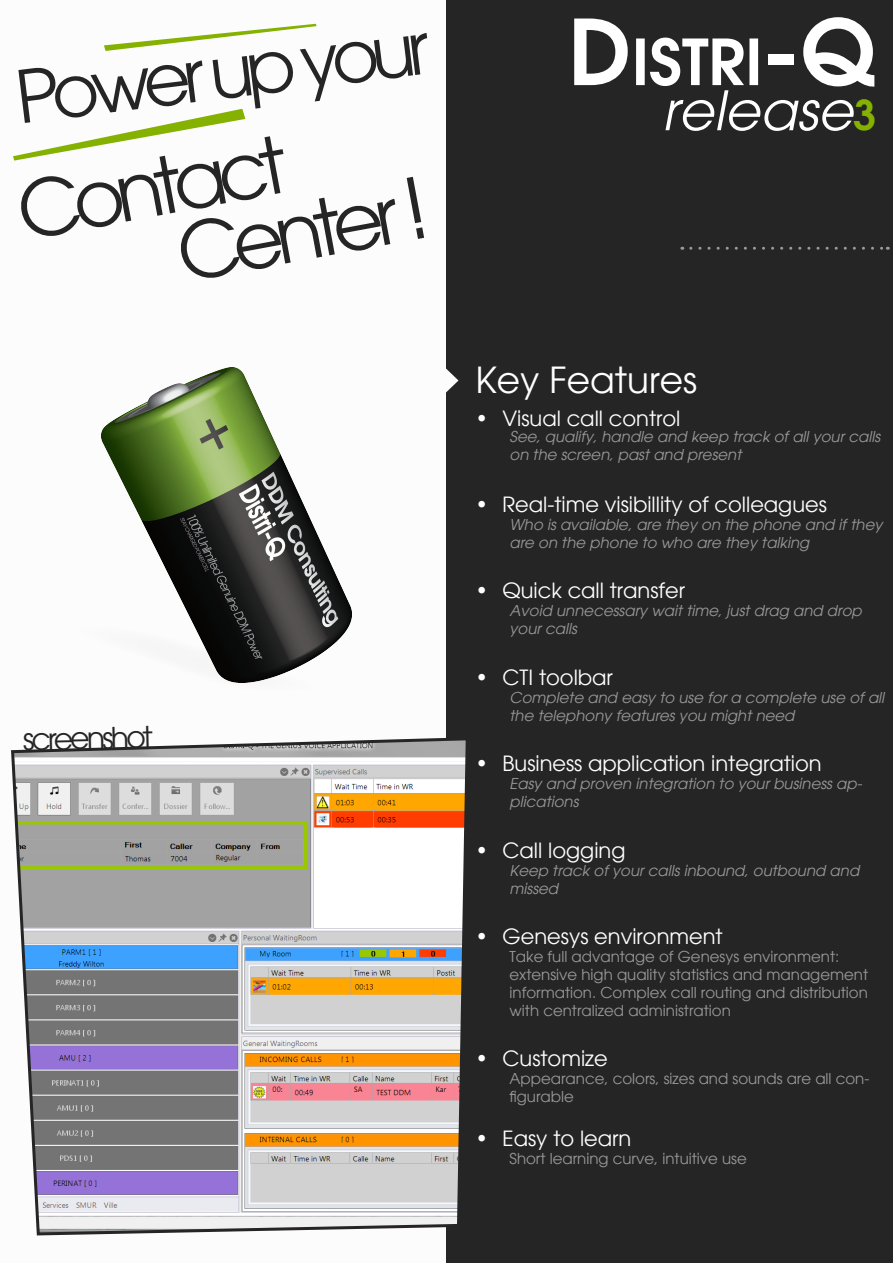
<style>
.page{position:relative;width:893px;height:1263px;background:#fff}
.page>*{position:absolute;margin:0;border:0;box-sizing:border-box;transform-origin:0 0}
.t1{font:78px "Avant Garde";color:#252525}
.t2{font:72px "Avant Garde";color:#252525}
.t3{font:600 63px "Avant Garde";color:#fff}
.t4{font:italic 54px "Avant Garde";color:#fff}
.t5{font:36px "Avant Garde";color:#fff}
.t6{font:30px "Avant Garde";color:#252525}
.t7{font:21px "Avant Garde";color:#fff}
.t8{font:italic 15px/18px "Avant Garde";color:#999}
.t9{font:15px/18px "Avant Garde";color:#999}
.s1{font-size:90px}
.s2{font-weight:600;font-style:normal;font-size:41.1px;color:#85b100}
</style>
<div class="page">
<div style="left:446px;top:0;width:447px;height:1263px;background:#252525"></div>
<svg style="left:446px;top:368px;width:12px;height:25px"></svg>
<svg style="left:13px;top:109px;width:232px;height:52px"></svg>
<svg style="left:104px;top:24px;width:213px;height:27px"></svg>
<img style="left:102px;top:367px;width:250px;height:283px">
<svg style="left:102px;top:625px;width:225px;height:58px"></svg>
<svg style="left:691px;top:247px;width:197px;height:3px"></svg>
<svg style="left:11px;top:737px;width:455px;height:499px"></svg>
<p class="t2" style="left:11px;top:55px;width:417px;rotate:-7deg">Power up your</p>
<p class="t1" style="left:10px;top:166px;width:273px;rotate:-10deg">Contact</p>
<p class="t1" style="left:170px;top:208px;width:225px;rotate:-10deg">Center</p>
<p class="t6" style="left:23px;top:721px;width:132px;rotate:-1deg">screenshot</p>
<p class="t3" style="left:568px;top:20px;width:309px"><span class="s1">D</span>istri<span class="s1">-Q</span></p>
<p class="t4" style="left:662px;top:78px;width:215px">release<span class="s2">3</span></p>
<p class="t5" style="left:475px;top:359px;width:223px">Key Features</p>
<p class="t7" style="left:475px;top:405px;width:206px">• Visual call control</p>
<p class="t8" style="left:509px;top:428px;width:372px">See, qualify, handle and keep track of all your calls on the screen, past and present</p>
<p class="t7" style="left:475px;top:492px;width:353px">• Real-time visibillity of colleagues</p>
<p class="t8" style="left:509px;top:516px;width:374px">Who is available, are they on the phone and if they are on the phone to who are they talking</p>
<p class="t7" style="left:475px;top:578px;width:211px">• Quick call transfer</p>
<p class="t8" style="left:509px;top:602px;width:354px">Avoid unnecessary wait time, just drag and drop your calls</p>
<p class="t7" style="left:475px;top:664px;width:139px">• CTI toolbar</p>
<p class="t8" style="left:509px;top:688px;width:376px">Complete and easy to use for a complete use of all the telephony features you might need</p>
<p class="t7" style="left:475px;top:751px;width:348px">• Business application integration</p>
<p class="t8" style="left:509px;top:775px;width:354px">Easy and proven integration to your business ap&shy;plications</p>
<p class="t7" style="left:475px;top:837px;width:151px">• Call logging</p>
<p class="t8" style="left:509px;top:861px;width:351px">Keep track of your calls inbound, outbound and missed</p>
<p class="t7" style="left:475px;top:924px;width:249px">• Genesys environment</p>
<p class="t9" style="left:509px;top:948px;width:360px">Take full advantage of Genesys environment: extensive high quality statistics and management information. Complex call routing and distribution with centralized administration</p>
<p class="t7" style="left:475px;top:1046px;width:134px">• Customize</p>
<p class="t9" style="left:509px;top:1070px;width:361px">Appearance, colors, sizes and sounds are all con&shy;figurable</p>
<p class="t7" style="left:475px;top:1125px;width:157px">• Easy to learn</p>
<p class="t9" style="left:509px;top:1149px;width:239px">Short learning curve, intuitive use</p>
</div>
